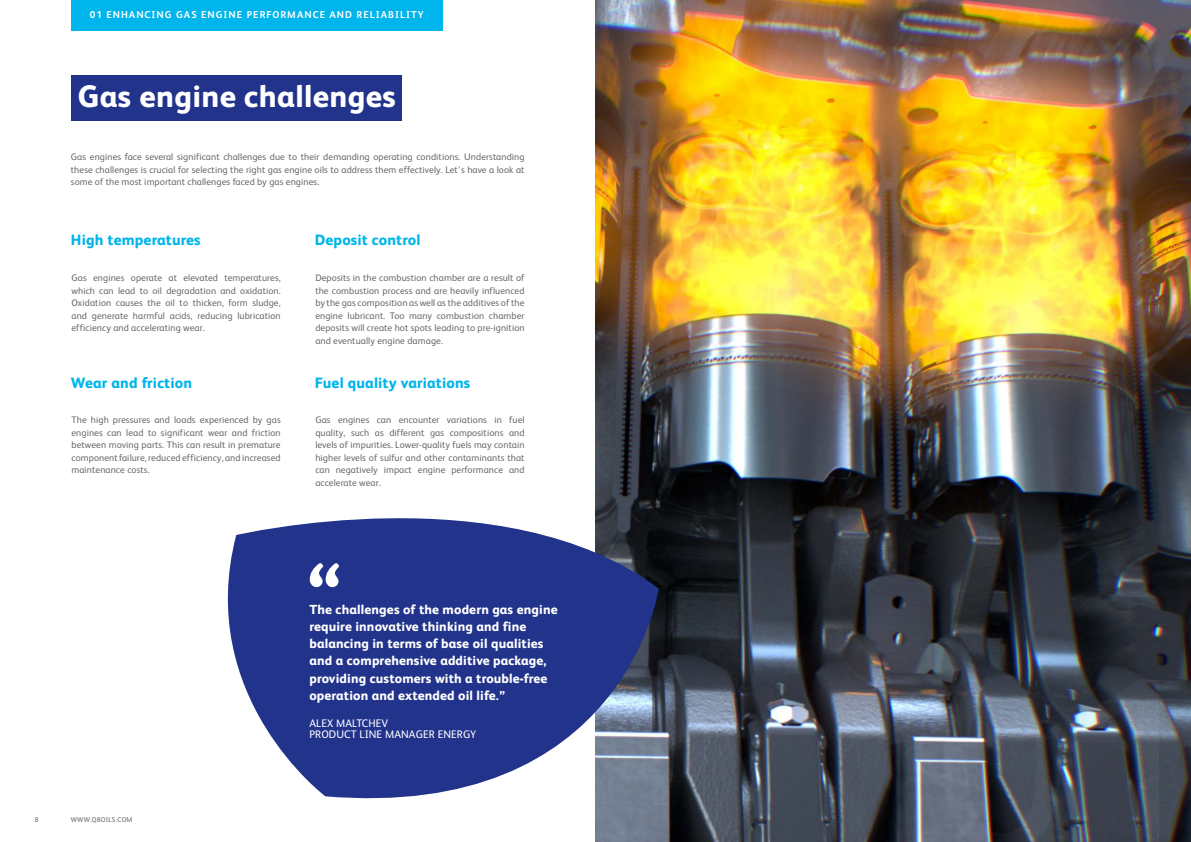
<style>
.page{position:relative;width:1191px;height:842px;background:#fff}
.page>*{position:absolute;margin:0;border:0;box-sizing:border-box;transform-origin:0 0}
.t1{font:800 78.3px "FS Albert";color:#fff}
.t2{font:800 31px "FS Albert";letter-spacing:.01em;color:#fff}
.t3{font:800 15px "FS Albert";letter-spacing:.01em;color:#00b5eb}
.t4{font:800 13.1px/17.2px "FS Albert";letter-spacing:.01em;color:#fff}
.t5{font:11px/11px "FS Albert";letter-spacing:.01em;color:#fff}
.t6{font:700 10px "FS Albert";letter-spacing:.1em;color:#fff}
.t7{font:9.5px/12.5px "FS Albert";letter-spacing:.01em;color:#676968;text-align:justify}
.t8{font:7px "FS Albert";letter-spacing:.03em;color:#676968}
</style>
<div class="page">
<div style="left:71px;top:75px;width:331px;height:46px;background:#22338b"></div>
<div style="left:71px;top:0;width:372px;height:30px;background:#00b5eb"></div>
<img style="left:595px;top:0;width:596px;height:842px">
<svg style="left:227px;top:472px;width:432px;height:349px;fill:#22338b"></svg>
<p class="t6" style="left:90px;top:9px;width:336px">01 ENHANCING GAS ENGINE PERFORMANCE AND RELIABILITY</p>
<h2 class="t2" style="left:78px;top:79px;width:319px">Gas engine challenges</h2>
<p class="t7" style="left:71px;top:151px;width:455px">Gas engines face several significant challenges due to their demanding operating conditions. Understanding these challenges is crucial for selecting the right gas engine oils to address them effectively. Let’s have a look at some of the most important challenges faced by gas engines.</p>
<h3 class="t3" style="left:71px;top:231px;width:131px">High temperatures</h3>
<p class="t7" style="left:71px;top:272px;width:211px">Gas engines operate at elevated temperatures, which can lead to oil degradation and oxidation.<br>Oxidation causes the oil to thicken, form sludge, and generate harmful acids, reducing lubrication efficiency and accelerating wear.</p>
<h3 class="t3" style="left:71px;top:374px;width:123px">Wear and friction</h3>
<p class="t7" style="left:71px;top:414px;width:211px">The high pressures and loads experienced by gas engines can lead to significant wear and friction between moving parts. This can result in premature component failure, reduced efficiency, and increased maintenance costs.</p>
<h3 class="t3" style="left:315px;top:231px;width:107px">Deposit control</h3>
<p class="t7" style="left:315px;top:272px;width:211px">Deposits in the combustion chamber are a result of the combustion process and are heavily influenced by the gas composition as well as the additives of the engine lubricant. Too many combustion chamber deposits will create hot spots leading to pre-ignition and eventually engine damage.</p>
<h3 class="t3" style="left:315px;top:374px;width:157px">Fuel quality variations</h3>
<p class="t7" style="left:315px;top:414px;width:211px">Gas engines can encounter variations in fuel quality, such as different gas compositions and levels of impurities. Lower-quality fuels may contain higher levels of sulfur and other contaminants that can negatively impact engine performance and accelerate wear.</p>
<h1 class="t1" style="left:305px;top:546px;width:39px">“</h1>
<h3 class="t4" style="left:309px;top:600px;width:250px">The challenges of the modern gas engine require innovative thinking and fine balancing in terms of base oil qualities and a comprehensive additive package, providing customers with a trouble-free operation and extended oil life.”</h3>
<p class="t5" style="left:309px;top:718px;width:168px">ALEX MALTCHEV<br>PRODUCT LINE MANAGER ENERGY</p>
<p class="t8" style="left:35px;top:815px;width:5px">8</p>
<p class="t8" style="left:71px;top:815px;width:63px">WWW.Q8OILS.COM</p>
</div>
